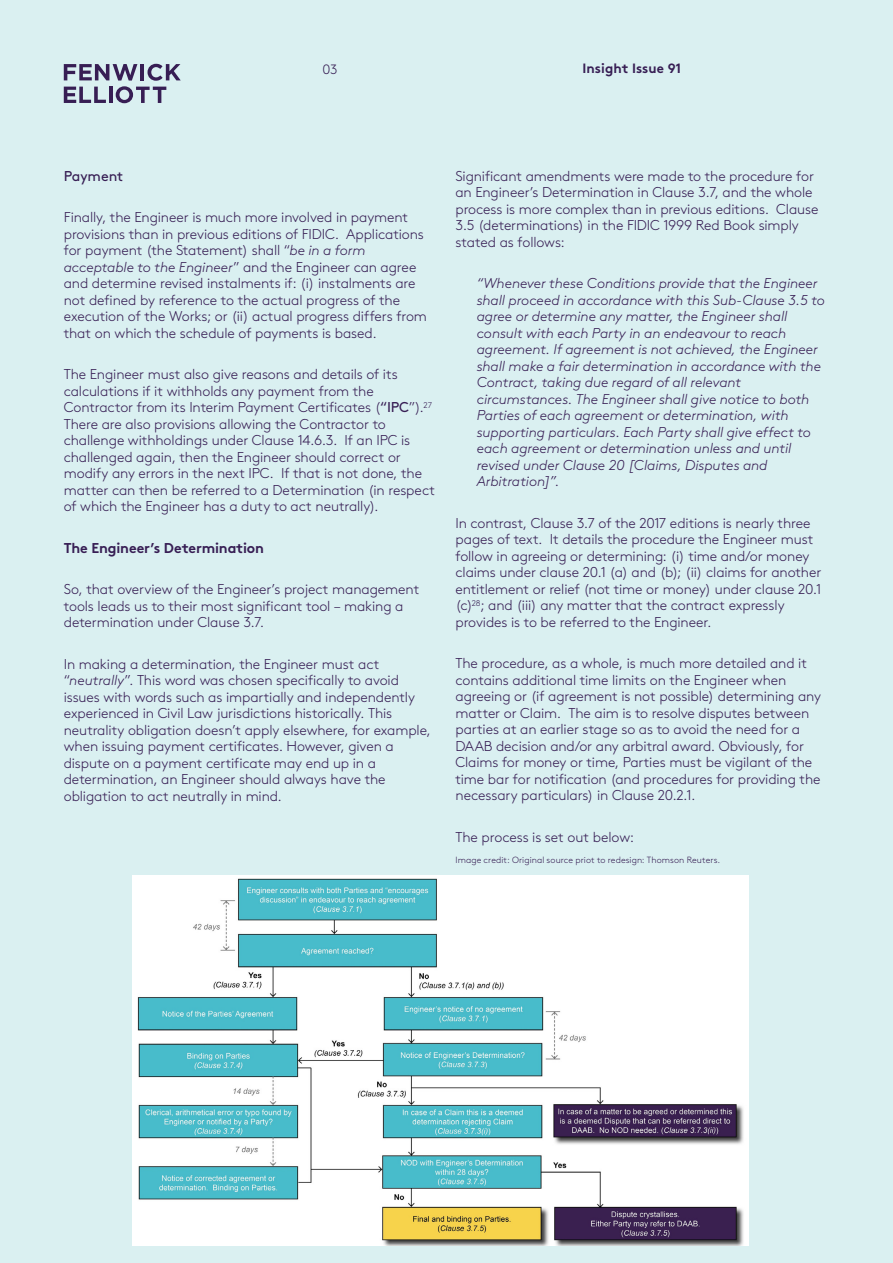
<style>
.page{position:relative;width:893px;height:1263px;background:#daf0f1}
.page>*{position:absolute;margin:0;border:0;box-sizing:border-box;transform-origin:0 0}
.t1{font:300 14.25px/16.5px "Brown";letter-spacing:-.01em;color:#371e54}
.t2{font:italic 300 14.25px/16.5px "Brown";letter-spacing:-.01em;color:#371e54}
.t3{font:700 14.25px "Brown";letter-spacing:-.01em;color:#371e54}
.t4{font:14.25px "Brown";letter-spacing:-.005em;color:#371e54}
.t5{font:700 13.5px "Brown";color:#371e54}
.t6{font:300 13.5px "Brown";color:#371e54}
.t7{font:300 9px "Brown";letter-spacing:.01em;color:#371e54}
.s1{font-style:italic}
.s2{font-weight:400}
</style>
<div class="page">
<svg style="left:64px;top:64px;width:117px;height:39px"></svg>
<img style="left:132px;top:875px;width:616px;height:371px">
<p class="t6" style="left:323px;top:59px;width:17px">03</p>
<p class="t5" style="left:583px;top:58px;width:100px">Insight Issue 91</p>
<p class="t4" style="left:64px;top:165px;width:61px">Payment</p>
<p class="t1" style="left:64px;top:208px;width:365px">Finally, the Engineer is much more involved in payment provisions than in previous editions of FIDIC. Applications for payment (the Statement) shall “<span class="s1">be in a form acceptable to the Engineer</span>” and the Engineer can agree and determine revised instalments if: (i) instalments are not defined by reference to the actual progress of the execution of the Works; or (ii) actual progress differs from that on which the schedule of payments is based.</p>
<p class="t1" style="left:64px;top:365px;width:373px">The Engineer must also give reasons and details of its calculations if it withholds any payment from the Contractor from its Interim Payment Certificates (<span class="s2">“IPC</span>”).<sup>27<br></sup>There are also provisions allowing the Contractor to challenge withholdings under Clause 14.6.3. If an IPC is challenged again, then the Engineer should correct or modify any errors in the next IPC. If that is not done, the matter can then be referred to a Determination (in respect of which the Engineer has a duty to act neutrally).</p>
<p class="t3" style="left:64px;top:536px;width:202px">The Engineer’s Determination</p>
<p class="t1" style="left:64px;top:580px;width:357px">So, that overview of the Engineer’s project management tools leads us to their most significant tool – making a determination under Clause 3.7.</p>
<p class="t1" style="left:64px;top:655px;width:369px">In making a determination, the Engineer must act “<span class="s1">neutrally</span>”. This word was chosen specifically to avoid issues with words such as impartially and independently experienced in Civil Law jurisdictions historically. This neutrality obligation doesn’t apply elsewhere, for example, when issuing payment certificates. However, given a dispute on a payment certificate may end up in a determination, an Engineer should always have the obligation to act neutrally in mind.</p>
<p class="t1" style="left:455px;top:167px;width:365px">Significant amendments were made to the procedure for an Engineer’s Determination in Clause 3.7, and the whole process is more complex than in previous editions. Clause 3.5 (determinations) in the FIDIC 1999 Red Book simply stated as follows:</p>
<p class="t2" style="left:477px;top:274px;width:350px">“Whenever these Conditions provide that the Engineer shall proceed in accordance with this Sub-Clause 3.5 to agree or determine any matter, the Engineer shall consult with each Party in an endeavour to reach agreement. If agreement is not achieved, the Engineer shall make a fair determination in accordance with the Contract, taking due regard of all relevant circumstances. The Engineer shall give notice to both Parties of each agreement or determination, with supporting particulars. Each Party shall give effect to each agreement or determination unless and until revised under Clause 20 [Claims, Disputes and Arbitration]”.</p>
<p class="t1" style="left:455px;top:514px;width:367px">In contrast, Clause 3.7 of the 2017 editions is nearly three pages of text. It details the procedure the Engineer must follow in agreeing or determining: (i) time and/or money claims under clause 20.1 (a) and (b); (ii) claims for another entitlement or relief (not time or money) under clause 20.1 (c)<sup>28</sup>; and (iii) any matter that the contract expressly provides is to be referred to the Engineer.</p>
<p class="t1" style="left:455px;top:654px;width:367px">The procedure, as a whole, is much more detailed and it contains additional time limits on the Engineer when agreeing or (if agreement is not possible) determining any matter or Claim. The aim is to resolve disputes between parties at an earlier stage so as to avoid the need for a DAAB decision and/or any arbitral award. Obviously, for Claims for money or time, Parties must be vigilant of the time bar for notification (and procedures for providing the necessary particulars) in Clause 20.2.1.</p>
<p class="t1" style="left:455px;top:828px;width:180px">The process is set out below:</p>
<p class="t7" style="left:455px;top:853px;width:266px">Image credit: Original source priot to redesign: Thomson Reuters.</p>
</div>
